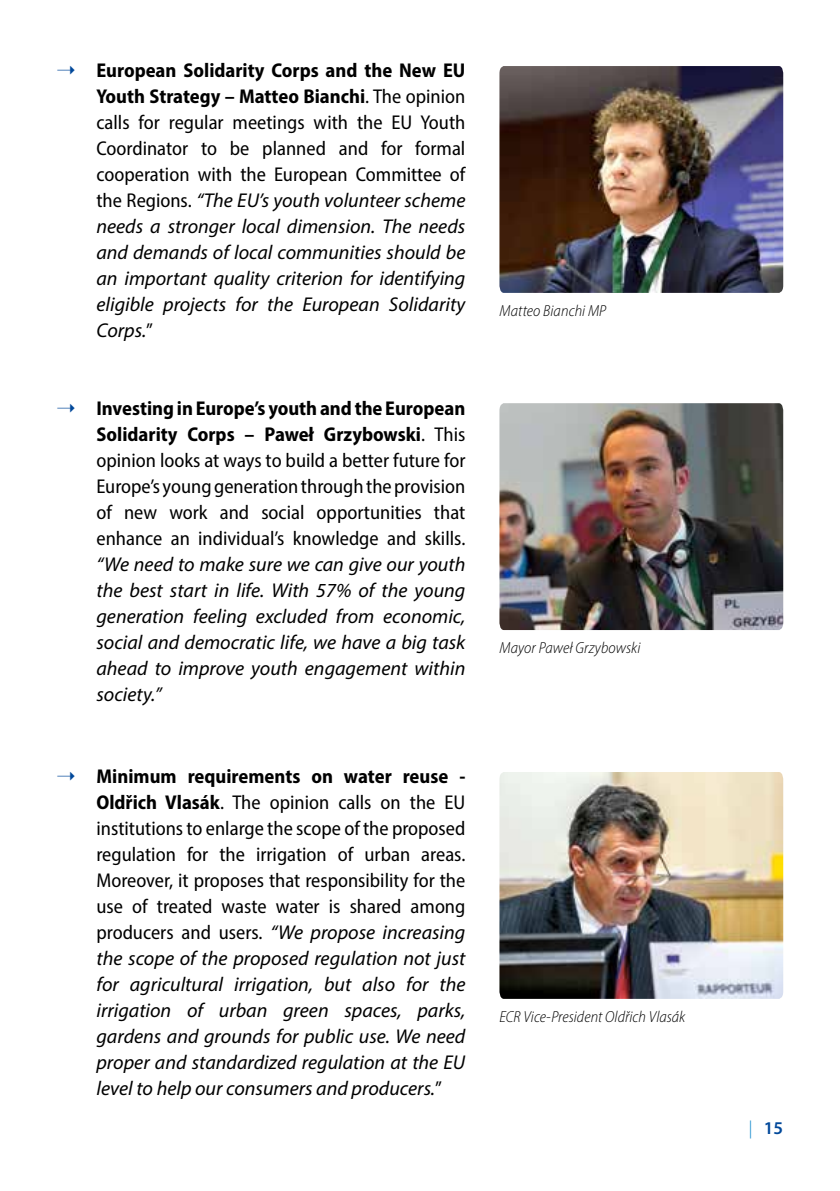
<style>
.page{position:relative;width:840px;height:1191px;background:#fff}
.page>*{position:absolute;margin:0;border:0;box-sizing:border-box;transform-origin:0 0}
.t1{font:italic 20px/26px "Myriad Pro";color:#000;text-align:justify}
.t2{font:semi-condensed 20px/26px "Myriad Pro";color:#000;text-align:justify}
.t3{font:600 18px "Myriad Pro";color:#00489a}
.t4{font:italic 300 semi-condensed 16px "Myriad Pro";letter-spacing:.005em;color:#000}
.s1{color:#00489a}
.s2{font-weight:700;font-style:normal;font-stretch:semi-condensed}
.s3{font-style:normal;font-stretch:semi-condensed}
.s4{font-weight:700}
.s5{font-stretch:semi-condensed}
.s6{font-weight:300;font-style:italic;color:#0081c9}
</style>
<div class="page">
<img style="left:499px;top:66px;width:283px;height:227px">
<img style="left:499px;top:403px;width:283px;height:227px">
<img style="left:499px;top:772px;width:283px;height:227px">
<p class="t1" style="left:96px;top:57px;width:370px;text-indent:-40px"><span class="s1">➝</span> <span class="s2">European Solidarity Corps and the New EU Youth Strategy – Matteo Bianchi</span><span class="s3">. The opinion calls for regular meetings with the EU Youth Coordinator to be planned and for formal cooperation with the European Committee of the Regions.</span> “The EU’s youth volunteer scheme needs a stronger local dimension. The needs and demands of local communities should be an important quality criterion for identifying eligible projects for the European Solidarity Corps.<span class="s3">”</span></p>
<p class="t2" style="left:96px;top:394px;width:370px;text-indent:-40px"><span class="s1">➝</span> <span class="s4">Investing in Europe’s youth and the European Solidarity Corps – Paweł Grzybowski</span>. This opinion looks at ways to build a better future for Europe’s young generation through the provision of new work and social opportunities that enhance an individual’s knowledge and skills.</p>
<p class="t1" style="left:96px;top:550px;width:370px">“We need to make sure we can give our youth the best start in life. With 57% of the young generation feeling excluded from economic, social and democratic life, we have a big task ahead to improve youth engagement within society.<span class="s5">”</span></p>
<p class="t1" style="left:96px;top:763px;width:370px;text-indent:-40px"><span class="s1">➝</span> <span class="s2">Minimum requirements on water reuse - Oldřich Vlasák</span><span class="s3">. The opinion calls on the EU institutions to enlarge the scope of the proposed regulation for the irrigation of urban areas.<br>Moreover, it proposes that responsibility for the use of treated waste water is shared among producers and users.</span> “We propose increasing the scope of the proposed regulation not just for agricultural irrigation, but also for the irrigation of urban green spaces, parks, gardens and grounds for public use. We need proper and standardized regulation at the EU level to help our consumers and producers.<span class="s3">”</span></p>
<p class="t4" style="left:499px;top:301px;width:108px">Matteo Bianchi MP</p>
<p class="t4" style="left:499px;top:638px;width:143px">Mayor Paweł Grzybowski</p>
<p class="t4" style="left:499px;top:1007px;width:187px">ECR Vice-President Oldřich Vlasák</p>
<p class="t3" style="left:748px;top:1116px;width:36px"><span class="s6">|</span> 15</p>
</div>
